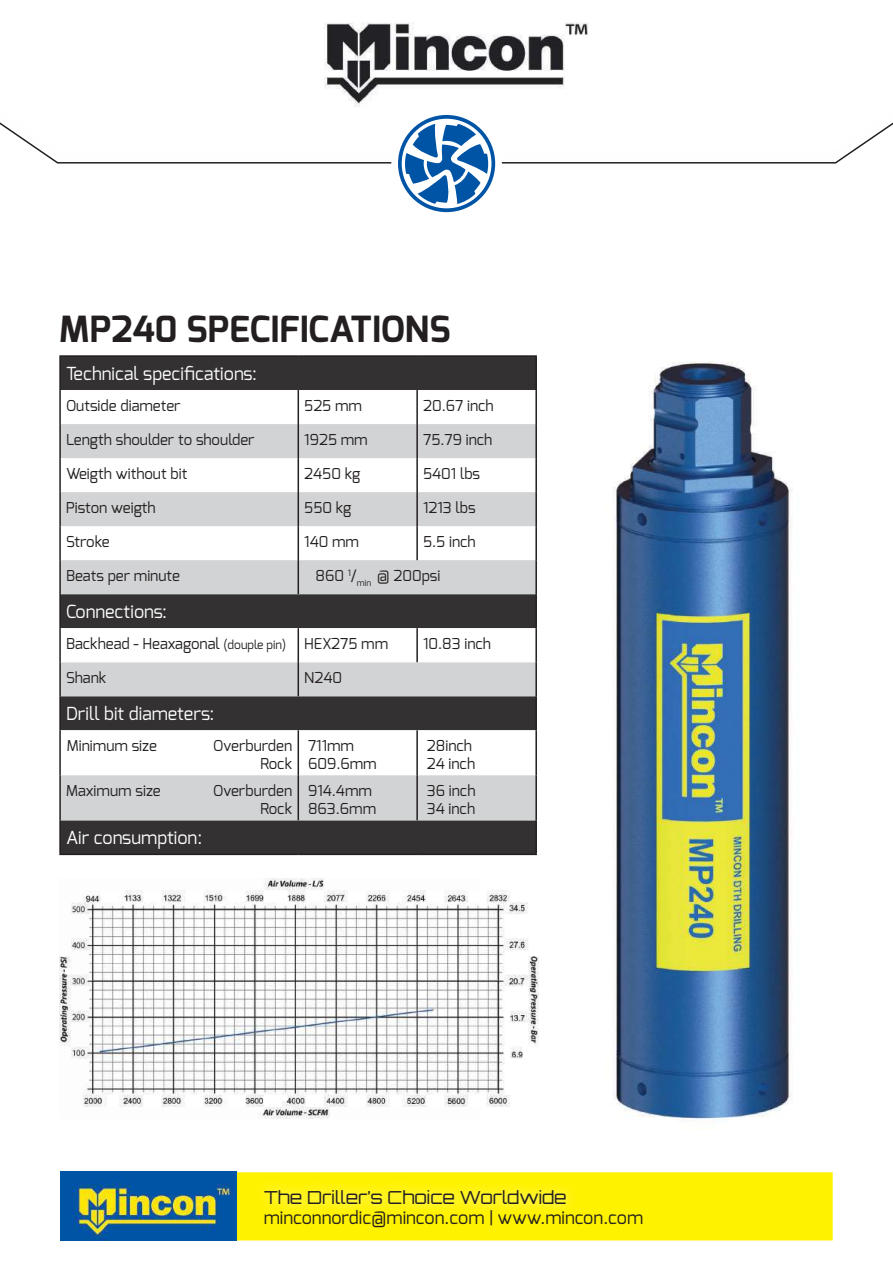
<style>
.page{position:relative;width:893px;height:1263px;background:#fff}
.page>*{position:absolute;margin:0;border:0;box-sizing:border-box;transform-origin:0 0}
.t1{font:700 36px "Exo";color:#231f20}
.t2{font:18px "Exo";color:#fff}
.t3{font:18px "Exo";color:#231f20}
.t4{font:300 18px "Orbitron";color:#231f20}
.t5{font:15px/18px "Exo";color:#231f20}
.s1{font-size:12px}
</style>
<div class="page">
<div style="left:230px;top:1173px;width:602px;height:67px;background:#fff200"></div>
<div style="left:230px;top:1172px;width:603px;height:68px;border:2px solid #fff200"></div>
<div style="left:255px;top:1179px;width:323px;height:37px;background:#fff;opacity:.75"></div>
<img style="left:60px;top:1172px;width:176px;height:69px">
<svg style="left:0;top:115px;width:893px;height:97px"></svg>
<div style="left:61px;top:357px;width:474px;height:497px;background:#333132"></div>
<svg style="left:61px;top:390px;width:474px;height:385px"></svg>
<svg style="left:61px;top:424px;width:474px;height:272px;fill:#d1d3d4"></svg>
<svg style="left:61px;top:628px;width:474px;height:34px"></svg>
<div style="left:61px;top:775px;width:474px;height:45px;background:#d1d3d4"></div>
<hr style="left:59px;top:355px;width:239px;height:2px;background:#231f20">
<hr style="left:59px;top:357px;width:2px;height:33px;background:#231f20">
<hr style="left:298px;top:355px;width:119px;height:2px;background:#231f20">
<hr style="left:417px;top:355px;width:120px;height:2px;background:#231f20">
<hr style="left:535px;top:357px;width:2px;height:33px;background:#231f20">
<hr style="left:59px;top:390px;width:2px;height:34px;background:#231f20">
<hr style="left:298px;top:390px;width:1px;height:34px;background:#231f20">
<hr style="left:416px;top:390px;width:2px;height:34px;background:#231f20">
<hr style="left:535px;top:390px;width:2px;height:34px;background:#231f20">
<hr style="left:59px;top:424px;width:2px;height:34px;background:#231f20">
<hr style="left:298px;top:424px;width:1px;height:34px;background:#231f20">
<hr style="left:416px;top:424px;width:2px;height:34px;background:#231f20">
<hr style="left:535px;top:424px;width:2px;height:34px;background:#231f20">
<hr style="left:59px;top:458px;width:2px;height:34px;background:#231f20">
<hr style="left:298px;top:458px;width:1px;height:34px;background:#231f20">
<hr style="left:416px;top:458px;width:2px;height:34px;background:#231f20">
<hr style="left:535px;top:458px;width:2px;height:34px;background:#231f20">
<hr style="left:59px;top:492px;width:2px;height:34px;background:#231f20">
<hr style="left:298px;top:492px;width:1px;height:34px;background:#231f20">
<hr style="left:416px;top:492px;width:2px;height:34px;background:#231f20">
<hr style="left:535px;top:492px;width:2px;height:34px;background:#231f20">
<hr style="left:59px;top:526px;width:2px;height:34px;background:#231f20">
<hr style="left:298px;top:526px;width:1px;height:34px;background:#231f20">
<hr style="left:416px;top:526px;width:2px;height:34px;background:#231f20">
<hr style="left:535px;top:526px;width:2px;height:34px;background:#231f20">
<hr style="left:59px;top:560px;width:2px;height:34px;background:#231f20">
<hr style="left:298px;top:560px;width:1px;height:34px;background:#231f20">
<hr style="left:535px;top:560px;width:2px;height:34px;background:#231f20">
<hr style="left:59px;top:594px;width:2px;height:34px;background:#231f20">
<hr style="left:535px;top:594px;width:2px;height:34px;background:#231f20">
<hr style="left:59px;top:628px;width:2px;height:34px;background:#231f20">
<hr style="left:298px;top:628px;width:1px;height:34px;background:#231f20">
<hr style="left:416px;top:628px;width:2px;height:34px;background:#231f20">
<hr style="left:535px;top:628px;width:2px;height:34px;background:#231f20">
<hr style="left:59px;top:662px;width:2px;height:34px;background:#231f20">
<hr style="left:298px;top:662px;width:1px;height:34px;background:#231f20">
<hr style="left:535px;top:662px;width:2px;height:34px;background:#231f20">
<hr style="left:59px;top:696px;width:2px;height:34px;background:#231f20">
<hr style="left:535px;top:696px;width:2px;height:34px;background:#231f20">
<hr style="left:59px;top:730px;width:2px;height:45px;background:#231f20">
<hr style="left:298px;top:730px;width:1px;height:45px;background:#231f20">
<hr style="left:416px;top:730px;width:2px;height:45px;background:#231f20">
<hr style="left:535px;top:730px;width:2px;height:45px;background:#231f20">
<hr style="left:59px;top:775px;width:2px;height:45px;background:#231f20">
<hr style="left:298px;top:775px;width:1px;height:45px;background:#231f20">
<hr style="left:416px;top:775px;width:2px;height:45px;background:#231f20">
<hr style="left:535px;top:775px;width:2px;height:45px;background:#231f20">
<hr style="left:59px;top:820px;width:2px;height:34px;background:#231f20">
<hr style="left:535px;top:820px;width:2px;height:34px;background:#231f20">
<hr style="left:59px;top:854px;width:239px;height:1px;background:#231f20">
<hr style="left:298px;top:854px;width:119px;height:1px;background:#231f20">
<hr style="left:417px;top:854px;width:120px;height:1px;background:#231f20">
<img style="left:612px;top:361px;width:181px;height:761px">
<img style="left:324px;top:22px;width:265px;height:85px">
<img style="left:60px;top:878px;width:478px;height:240px">
<h1 class="t1" style="left:59px;top:314px;width:393px">MP240 SPECIFICATIONS</h1>
<p class="t2" style="left:66px;top:362px;width:192px">Technical specifications:</p>
<p class="t5" style="left:66px;top:398px;width:116px">Outside diameter</p>
<p class="t5" style="left:304px;top:398px;width:59px">525 mm</p>
<p class="t5" style="left:423px;top:398px;width:72px">20.67 inch</p>
<p class="t5" style="left:66px;top:432px;width:190px">Length shoulder to shoulder</p>
<p class="t5" style="left:304px;top:432px;width:65px">1925 mm</p>
<p class="t5" style="left:423px;top:432px;width:71px">75.79 inch</p>
<p class="t5" style="left:66px;top:466px;width:123px">Weigth without bit</p>
<p class="t5" style="left:304px;top:466px;width:58px">2450 kg</p>
<p class="t5" style="left:423px;top:466px;width:58px">5401 lbs</p>
<p class="t5" style="left:66px;top:500px;width:91px">Piston weigth</p>
<p class="t5" style="left:304px;top:500px;width:49px">550 kg</p>
<p class="t5" style="left:423px;top:500px;width:54px">1213 lbs</p>
<p class="t5" style="left:66px;top:534px;width:45px">Stroke</p>
<p class="t5" style="left:304px;top:534px;width:56px">140 mm</p>
<p class="t5" style="left:423px;top:534px;width:54px">5.5 inch</p>
<p class="t5" style="left:66px;top:568px;width:116px">Beats per minute</p>
<p class="t5" style="left:316px;top:568px;width:126px">860 <sup>1</sup>/<sub>min</sub> @ 200psi</p>
<p class="t2" style="left:66px;top:600px;width:103px">Connections:</p>
<p class="t5" style="left:66px;top:636px;width:324px">Backhead - Heaxagonal <span class="s1">(douple pin)</span> HEX275 mm</p>
<p class="t5" style="left:423px;top:636px;width:69px">10.83 inch</p>
<p class="t5" style="left:66px;top:670px;width:42px">Shank</p>
<p class="t5" style="left:304px;top:670px;width:39px">N240</p>
<p class="t2" style="left:66px;top:702px;width:150px">Drill bit diameters:</p>
<p class="t5" style="left:67px;top:738px;width:92px">Minimum size</p>
<p class="t5" style="left:213px;top:738px;width:81px;text-align:right">Overburden<br>Rock</p>
<p class="t5" style="left:308px;top:738px;width:70px">711mm<br>609.6mm</p>
<p class="t5" style="left:427px;top:738px;width:50px">28inch<br>24 inch</p>
<p class="t5" style="left:66px;top:783px;width:96px">Maximum size</p>
<p class="t5" style="left:213px;top:783px;width:81px;text-align:right">Overburden<br>Rock</p>
<p class="t5" style="left:308px;top:783px;width:70px">914.4mm<br>863.6mm</p>
<p class="t5" style="left:427px;top:783px;width:50px">36 inch<br>34 inch</p>
<p class="t2" style="left:66px;top:826px;width:138px">Air consumption:</p>
<p class="t4" style="left:264px;top:1187px;width:304px">The Driller’s Choice Worldwide</p>
<p class="t3" style="left:264px;top:1209px;width:381px">minconnordic@mincon.com | www.mincon.com</p>
</div>
